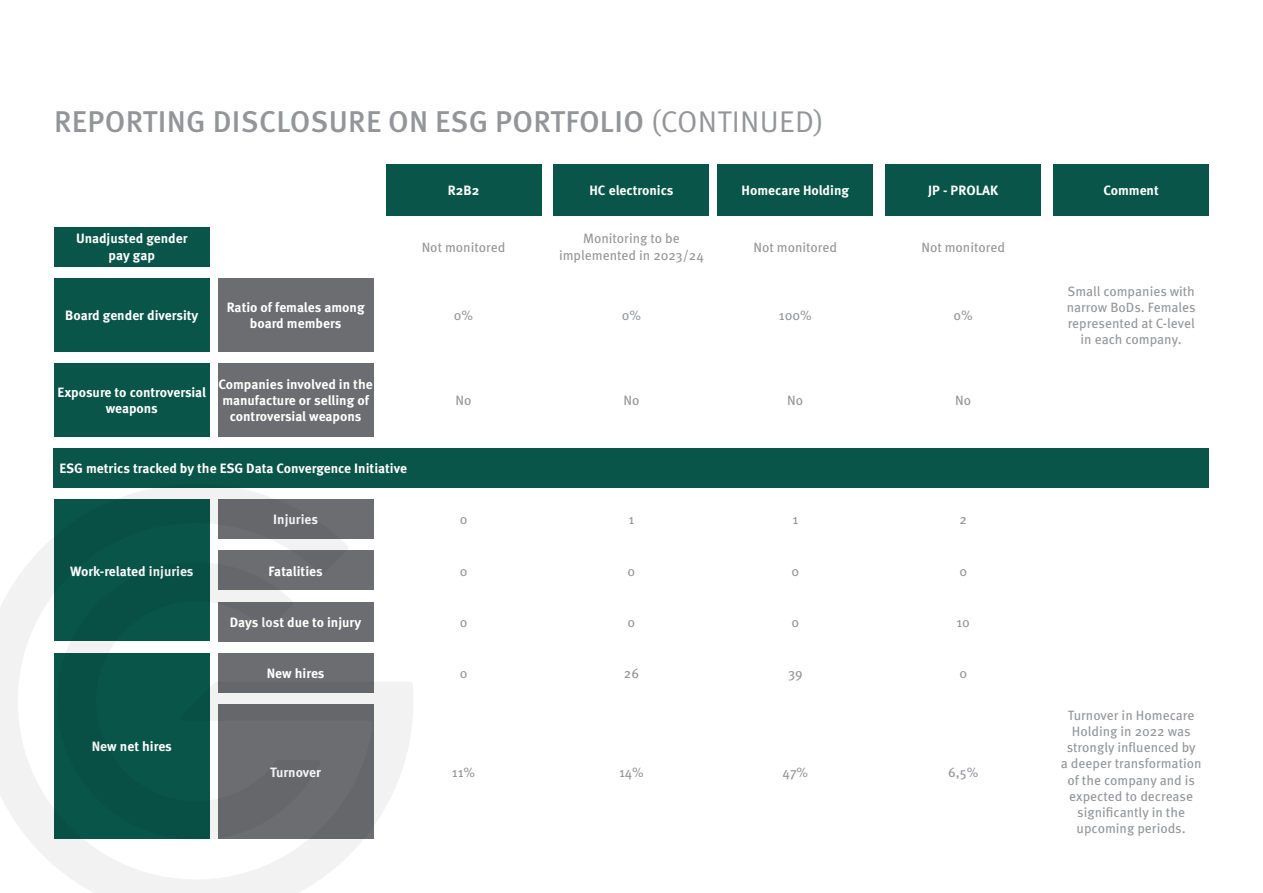
<style>
.page{position:relative;width:1263px;height:893px;background:#fff}
.page>*{position:absolute;margin:0;border:0;box-sizing:border-box;transform-origin:0 0}
.t1{font:500 30px "Meta Pro";letter-spacing:.01em;color:#939598}
.t2{font:700 13.5px/16.2px "Meta Pro";color:#fff;text-align:center}
.t3{font:13.5px/16.2px "Meta Pro";color:#939598;text-align:center}
.s1{font-weight:400}
</style>
<div class="page">
<div style="left:386px;top:165px;width:155px;height:51px;background:#095549"></div>
<div style="left:554px;top:165px;width:155px;height:51px;background:#095549"></div>
<div style="left:717px;top:165px;width:156px;height:51px;background:#095549"></div>
<div style="left:885px;top:165px;width:156px;height:51px;background:#095549"></div>
<div style="left:1053px;top:165px;width:156px;height:51px;background:#095549"></div>
<div style="left:54px;top:227px;width:156px;height:39px;background:#095549"></div>
<div style="left:54px;top:278px;width:156px;height:73px;background:#095549"></div>
<div style="left:54px;top:363px;width:156px;height:74px;background:#095549"></div>
<div style="left:218px;top:278px;width:155px;height:73px;background:#6c6d70"></div>
<div style="left:218px;top:363px;width:155px;height:74px;background:#6c6d70"></div>
<div style="left:53px;top:449px;width:1156px;height:39px;background:#095549"></div>
<svg style="left:0;top:488px;width:413px;height:405px"></svg>
<svg style="left:57px;top:562px;width:264px;height:278px;background:#416b65"></svg>
<h1 class="t1" style="left:54px;top:102px;width:771px">REPORTING DISCLOSURE ON ESG PORTFOLIO <span class="s1">(CONTINUED)</span></h1>
<p class="t2" style="left:76px;top:231px;width:113px">Unadjusted gender pay gap</p>
<p class="t2" style="left:65px;top:307px;width:135px">Board gender diversity</p>
<p class="t2" style="left:227px;top:299px;width:139px">Ratio of females among board members</p>
<p class="t2" style="left:58px;top:385px;width:150px">Exposure to controversial weapons</p>
<p class="t2" style="left:219px;top:377px;width:156px">Companies involved in the manufacture or selling of controversial weapons</p>
<p class="t2" style="left:60px;top:461px;width:349px">ESG metrics tracked by the ESG Data Convergence Initiative</p>
<p class="t2" style="left:70px;top:563px;width:125px">Work-related injuries</p>
<p class="t2" style="left:92px;top:739px;width:82px">New net hires</p>
<p class="t2" style="left:273px;top:512px;width:46px">Injuries</p>
<p class="t2" style="left:269px;top:563px;width:56px">Fatalities</p>
<p class="t2" style="left:230px;top:614px;width:133px">Days lost due to injury</p>
<p class="t2" style="left:267px;top:665px;width:59px">New hires</p>
<p class="t2" style="left:270px;top:764px;width:52px">Turnover</p>
<p class="t2" style="left:448px;top:183px;width:33px">R2B2</p>
<p class="t2" style="left:589px;top:183px;width:86px">HC electronics</p>
<p class="t2" style="left:742px;top:183px;width:109px">Homecare Holding</p>
<p class="t2" style="left:928px;top:183px;width:71px">JP - PROLAK</p>
<p class="t2" style="left:1103px;top:183px;width:57px">Comment</p>
<p class="t3" style="left:422px;top:239px;width:85px">Not monitored</p>
<p class="t3" style="left:559px;top:231px;width:146px">Monitoring to be implemented in 2023/24</p>
<p class="t3" style="left:753px;top:239px;width:85px">Not monitored</p>
<p class="t3" style="left:921px;top:239px;width:85px">Not monitored</p>
<p class="t3" style="left:454px;top:307px;width:21px">0%</p>
<p class="t3" style="left:622px;top:307px;width:21px">0%</p>
<p class="t3" style="left:779px;top:307px;width:34px">100%</p>
<p class="t3" style="left:953px;top:307px;width:21px">0%</p>
<p class="t3" style="left:1067px;top:283px;width:130px">Small companies with narrow BoDs. Females represented at C-level in each company.</p>
<p class="t3" style="left:456px;top:393px;width:17px">No</p>
<p class="t3" style="left:623px;top:393px;width:17px">No</p>
<p class="t3" style="left:787px;top:393px;width:17px">No</p>
<p class="t3" style="left:955px;top:393px;width:17px">No</p>
<p class="t3" style="left:460px;top:512px;width:9px">0</p>
<p class="t3" style="left:629px;top:512px;width:7px">1</p>
<p class="t3" style="left:792px;top:512px;width:7px">1</p>
<p class="t3" style="left:959px;top:512px;width:9px">2</p>
<p class="t3" style="left:460px;top:563px;width:9px">0</p>
<p class="t3" style="left:628px;top:563px;width:9px">0</p>
<p class="t3" style="left:791px;top:563px;width:9px">0</p>
<p class="t3" style="left:959px;top:563px;width:9px">0</p>
<p class="t3" style="left:460px;top:614px;width:9px">0</p>
<p class="t3" style="left:628px;top:614px;width:9px">0</p>
<p class="t3" style="left:791px;top:614px;width:9px">0</p>
<p class="t3" style="left:956px;top:614px;width:15px">10</p>
<p class="t3" style="left:460px;top:665px;width:9px">0</p>
<p class="t3" style="left:624px;top:665px;width:17px">26</p>
<p class="t3" style="left:788px;top:665px;width:16px">39</p>
<p class="t3" style="left:959px;top:665px;width:9px">0</p>
<p class="t3" style="left:452px;top:764px;width:25px">11%</p>
<p class="t3" style="left:619px;top:764px;width:26px">14%</p>
<p class="t3" style="left:782px;top:764px;width:27px">47%</p>
<p class="t3" style="left:948px;top:764px;width:32px">6,5%</p>
<p class="t3" style="left:1061px;top:707px;width:143px">Turnover in Homecare<br>Holding in 2022 was strongly influenced by<br>a deeper transformation of the company and is expected to decrease significantly in the upcoming periods.</p>
</div>
